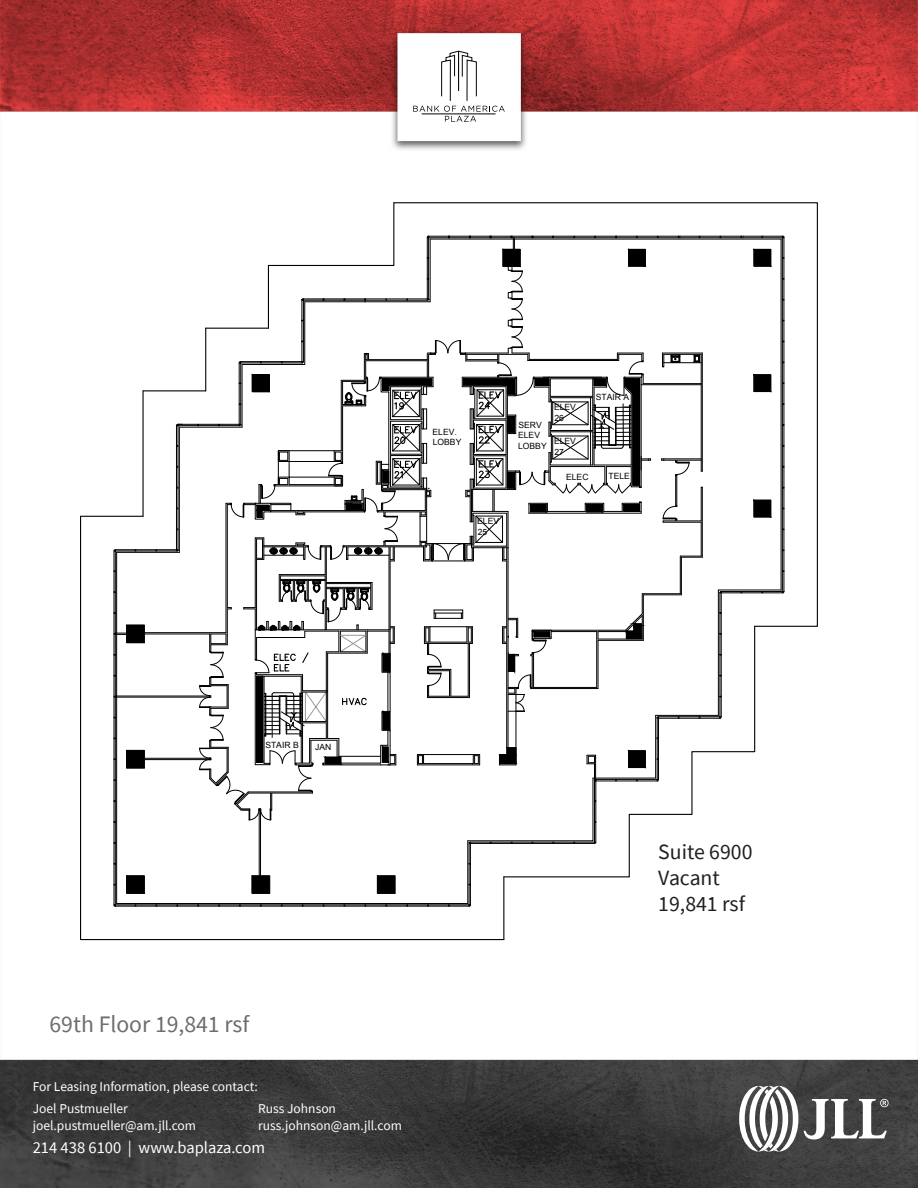
<style>
.page{position:relative;width:918px;height:1188px;background:#fff}
.page>*{position:absolute;margin:0;border:0;box-sizing:border-box;transform-origin:0 0}
.t1{font:23.7px "Source Sans Pro";color:#6c6d70}
.t2{font:21.75px "Source Sans Pro";color:#231f20}
.t3{font:16.5px "Source Sans Pro";color:#fff}
.t4{font:13.5px/22px "Source Sans Pro";color:#fff}
.t5{font:8.55px/10.5px "Arial";color:#000}
</style>
<div class="page">
<img style="left:0;top:0;width:918px;height:1188px">
<div style="left:400px;top:35px;width:118px;height:101px;background:#fff"></div>
<svg style="left:413px;top:51px;width:92px;height:71px"></svg>
<svg style="left:739px;top:1086px;width:59px;height:66px"></svg>
<svg style="left:804px;top:1099px;width:85px;height:40px"></svg>
<hr style="left:142px;top:391px;width:2px;height:125px;background:#000">
<svg style="left:79px;top:515px;width:426px;height:426px"></svg>
<svg style="left:503px;top:627px;width:253px;height:251px"></svg>
<hr style="left:81px;top:516px;width:62px;height:1px;background:#000">
<hr style="left:143px;top:390px;width:63px;height:1px;background:#000">
<svg style="left:176px;top:202px;width:526px;height:642px"></svg>
<hr style="left:205px;top:328px;width:1px;height:63px;background:#000">
<svg style="left:393px;top:202px;width:425px;height:425px"></svg>
<hr style="left:503px;top:877px;width:1px;height:63px;background:#000">
<p class="t5" style="left:554px;top:402px;width:23px">ELEV<br>26</p>
<p class="t5" style="left:554px;top:436px;width:23px">ELEV<br>27</p>
<p class="t5" style="left:433px;top:427px;width:30px">ELEV.<br>LOBBY</p>
<p class="t5" style="left:518px;top:419px;width:30px">SERV<br>ELEV<br>LOBBY</p>
<p class="t5" style="left:596px;top:392px;width:35px">STAIR A</p>
<p class="t5" style="left:477px;top:516px;width:23px">ELEV<br>25</p>
<p class="t5" style="left:566px;top:472px;width:24px">ELEC</p>
<p class="t5" style="left:609px;top:471px;width:23px">TELE</p>
<p class="t5" style="left:265px;top:740px;width:35px">STAIR B</p>
<p class="t5" style="left:315px;top:742px;width:18px">JAN</p>
<p class="t1" style="left:50px;top:1009px;width:201px">69th Floor 19,841 rsf</p>
<p class="t4" style="left:33px;top:1076px;width:227px">For Leasing Information, please contact:<br>Joel Pustmueller</p>
<p class="t4" style="left:33px;top:1114px;width:165px">joel.pustmueller@am.jll.com</p>
<p class="t4" style="left:258px;top:1101px;width:145px;line-height:16.2px">Russ Johnson russ.johnson@am.jll.com</p>
<p class="t3" style="left:33px;top:1137px;width:234px">214 438 6100 | www.baplaza.com</p>
<p class="t2" style="left:658px;top:838px;width:96px">Suite 6900</p>
<p class="t2" style="left:658px;top:864px;width:63px">Vacant</p>
<p class="t2" style="left:658px;top:890px;width:88px">19,841 rsf</p>
</div>
